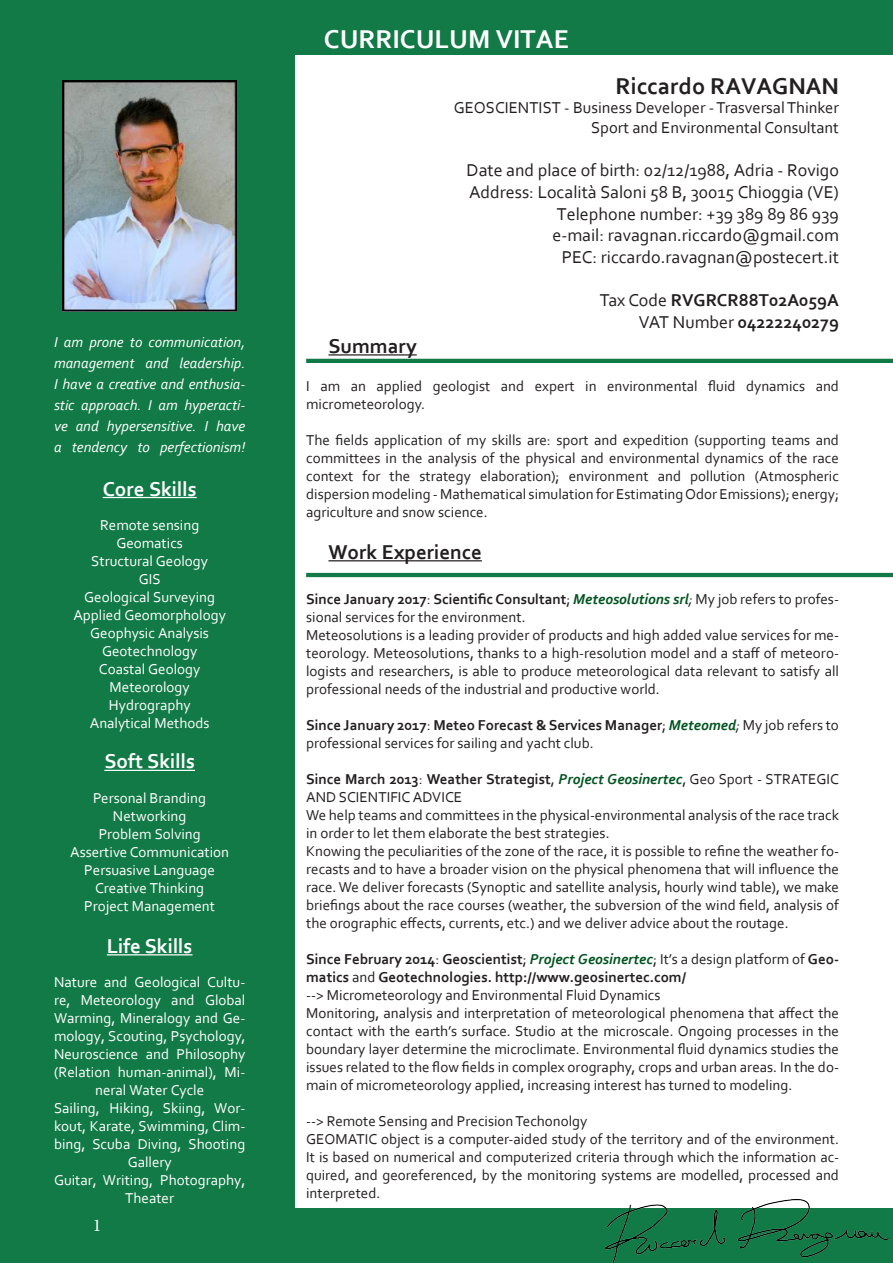
<style>
.page{position:relative;width:893px;height:1263px;background:#fff}
.page>*{position:absolute;margin:0;border:0;box-sizing:border-box;transform-origin:0 0}
.t1{font:700 27px "Corbel";color:#fff}
.t2{font:700 24px "Corbel";color:#231f20}
.t3{font:700 21px "Corbel";color:#fff}
.t4{font:700 21px "Corbel";color:#231f20}
.t5{font:18px/21.6px "Corbel";color:#231f20;text-align:right}
.t6{font:700 18px/21.6px "Corbel";color:#231f20;text-align:right}
.t7{font:18px "Minion Pro";color:#fff}
.t8{font:16.5px/19.8px "Corbel";color:#231f20;text-align:right}
.t9{font:15px/18px "Corbel";color:#231f20}
.t10{font:15px/18px "Corbel";color:#fff;text-align:center}
.t11{font:italic 15px/21px "Corbel";color:#fff;text-align:justify}
.s1{font-weight:400}
.s2{font-weight:700}
.s3{font-weight:700;font-style:italic;color:#005420}
.s4{font-style:italic}
</style>
<div class="page">
<div style="left:0;top:0;width:295px;height:1263px;background:#127a46"></div>
<hr style="left:107px;top:954px;width:85px;height:1px;background:#fff">
<div style="left:0;top:0;width:893px;height:54px;background:#127a46"></div>
<div style="left:0;top:1209px;width:893px;height:54px;background:#127a46"></div>
<img style="left:63px;top:80px;width:174px;height:232px">
<hr style="left:306px;top:359px;width:587px;height:4px;background:#127a46">
<hr style="left:328px;top:354px;width:89px;height:2px;background:#231f20">
<hr style="left:103px;top:497px;width:94px;height:1px;background:#fff">
<hr style="left:104px;top:770px;width:91px;height:1px;background:#fff">
<img style="left:605px;top:1199px;width:283px;height:64px">
<hr style="left:306px;top:573px;width:587px;height:4px;background:#127a46">
<hr style="left:328px;top:560px;width:154px;height:1px;background:#231f20">
<h1 class="t1" style="left:324px;top:22px;width:247px">CURRICULUM VITAE</h1>
<h2 class="t2" style="left:616px;top:71px;width:225px">Riccardo RAVAGNAN</h2>
<p class="t8" style="left:454px;top:98px;width:387px">GEOSCIENTIST - Business Developer - Trasversal Thinker<br>Sport and Environmental Consultant</p>
<p class="t5" style="left:467px;top:159px;width:374px">Date and place of birth: 02/12/1988, Adria - Rovigo Address: Località Saloni 58 B, 30015 Chioggia (VE)<br>Telephone number: +39 389 89 86 939<br>e-mail: ravagnan.riccardo@gmail.com<br>PEC: riccardo.ravagnan@postecert.it</p>
<p class="t6" style="left:600px;top:289px;width:241px"><span class="s1">Tax Code</span> RVGRCR88T02A059A<br><span class="s1">VAT Number</span> 04222240279</p>
<p class="t11" style="left:54px;top:331px;width:193px">I am prone to communication, management and leadership.<br>I have a creative and enthusia&shy;stic approach. I am hyperacti&shy;ve and hypersensitive. I have a tendency to perfectionism!</p>
<h3 class="t4" style="left:328px;top:333px;width:90px">Summary</h3>
<h3 class="t3" style="left:103px;top:476px;width:96px">Core Skills</h3>
<p class="t9" style="left:306px;top:377px;width:534px">I am an applied geologist and expert in environmental fluid dynamics and micrometeorology.</p>
<p class="t9" style="left:306px;top:431px;width:534px;text-align:justify">The fields application of my skills are: sport and expedition (supporting teams and committees in the analysis of the physical and environmental dynamics of the race context for the strategy elaboration); environment and pollution (Atmospheric dispersion modeling - Mathematical simulation for Estimating Odor Emissions); energy; agriculture and snow science.</p>
<h3 class="t4" style="left:328px;top:539px;width:155px">Work Experience</h3>
<p class="t9" style="left:306px;top:589px;width:534px"><span class="s2">Since January 2017</span>: <span class="s2">Scientific Consultant</span>; <span class="s3">Meteosolutions srl</span><span class="s4">;</span> My job refers to profes&shy;sional services for the environment.<br>Meteosolutions is a leading provider of products and high added value services for me&shy;teorology. Meteosolutions, thanks to a high-resolution model and a staff of meteoro&shy;logists and researchers, is able to produce meteorological data relevant to satisfy all professional needs of the industrial and productive world.</p>
<p class="t9" style="left:306px;top:715px;width:534px"><span class="s2">Since January 2017</span>: <span class="s2">Meteo Forecast &amp; Services Manager</span>; <span class="s3">Meteomed</span><span class="s4">;</span> My job refers to professional services for sailing and yacht club.</p>
<p class="t9" style="left:306px;top:769px;width:534px"><span class="s2">Since March 2013</span>: <span class="s2">Weather Strategist</span>, <span class="s3">Project Geosinertec</span>, Geo Sport - STRATEGIC AND SCIENTIFIC ADVICE<br>We help teams and committees in the physical-environmental analysis of the race track in order to let them elaborate the best strategies.<br>Knowing the peculiarities of the zone of the race, it is possible to refine the weather fo&shy;recasts and to have a broader vision on the physical phenomena that will influence the race. We deliver forecasts (Synoptic and satellite analysis, hourly wind table), we make briefings about the race courses (weather, the subversion of the wind field, analysis of the orographic effects, currents, etc.) and we deliver advice about the routage.</p>
<p class="t9" style="left:306px;top:949px;width:534px"><span class="s2">Since February 2014</span>: <span class="s2">Geoscientist</span>; <span class="s3">Project Geosinertec</span>; It’s a design platform of <span class="s2">Geo&shy;matics</span> and <span class="s2">Geotechnologies. http://www.geosinertec.com/<br></span>--&gt; Micrometeorology and Environmental Fluid Dynamics<br>Monitoring, analysis and interpretation of meteorological phenomena that affect the contact with the earth’s surface. Studio at the microscale. Ongoing processes in the boundary layer determine the microclimate. Environmental fluid dynamics studies the issues related to the flow fields in complex orography, crops and urban areas. In the do&shy;main of micrometeorology applied, increasing interest has turned to modeling.</p>
<p class="t9" style="left:306px;top:1111px;width:534px">--&gt; Remote Sensing and Precision Techonolgy<br>GEOMATIC object is a computer-aided study of the territory and of the environment.<br>It is based on numerical and computerized criteria through which the information ac&shy;quired, and georeferenced, by the monitoring systems are modelled, processed and interpreted.</p>
<p class="t10" style="left:73px;top:516px;width:154px">Remote sensing<br>Geomatics<br>Structural Geology<br>GIS<br>Geological Surveying<br>Applied Geomorphology<br>Geophysic Analysis<br>Geotechnology<br>Coastal Geology<br>Meteorology<br>Hydrography<br>Analytical Methods</p>
<h3 class="t3" style="left:104px;top:748px;width:92px">Soft Skills</h3>
<p class="t10" style="left:70px;top:789px;width:160px">Personal Branding<br>Networking<br>Problem Solving<br>Assertive Communication<br>Persuasive Language<br>Creative Thinking<br>Project Management</p>
<h3 class="t3" style="left:107px;top:933px;width:87px">Life Skills</h3>
<p class="t10" style="left:54px;top:973px;width:193px">Nature and Geological Cultu&shy;re, Meteorology and Global<br>Warming, Mineralogy and Ge&shy;mology, Scouting, Psychology,<br>Neuroscience and Philosophy (Relation human-animal), Mi&shy;neral Water Cycle<br>Sailing, Hiking, Skiing, Wor&shy;kout, Karate, Swimming, Clim&shy;bing, Scuba Diving, Shooting<br>Gallery<br>Guitar, Writing, Photography,<br>Theater</p>
<p class="t7" style="left:93px;top:1213px;width:10px">1</p>
</div>
